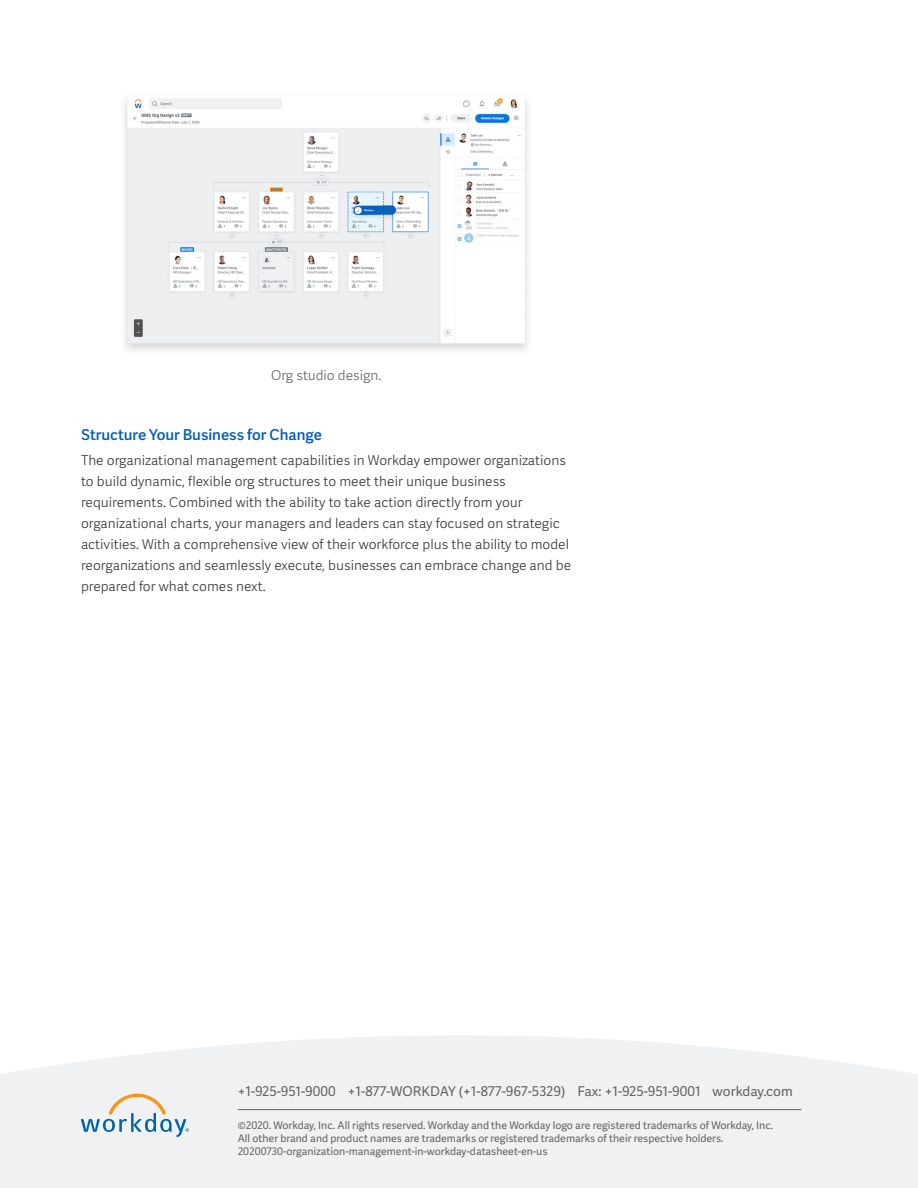
<style>
.page{position:relative;width:918px;height:1188px;background:#fff}
.page>*{position:absolute;margin:0;border:0;box-sizing:border-box;transform-origin:0 0}
.Heading_2{font:500 15px "Workday Adelle Sans";color:#005cb9}
.Body{font:300 13.5px/21px "Workday Adelle Sans";color:#333}
.t1{font:13.5px "Workday Adelle Sans";letter-spacing:.005em;color:#616161}
.t2{font:300 13.5px "Workday Adelle Sans";color:#616161}
.Footer__Copyright{font:10.5px/12.8px "Workday Adelle Sans";color:#616161}
</style>
<div class="page">
<svg style="left:0;top:1035px;width:918px;height:153px;fill:#f0f1f2"></svg>
<svg style="left:81px;top:1094px;width:108px;height:43px"></svg>
<hr style="left:238px;top:1109px;width:563px;height:1px;background:#616161">
<img style="left:124px;top:98px;width:404px;height:253px">
<p class="t2" style="left:271px;top:367px;width:112px">Org studio design.</p>
<p class="Heading_2" style="left:81px;top:426px;width:242px">Structure Your Business for Change</p>
<p class="Body" style="left:81px;top:450px;width:492px">The organizational management capabilities in Workday empower organizations to build dynamic, flexible org structures to meet their unique business requirements. Combined with the ability to take action directly from your organizational charts, your managers and leaders can stay focused on strategic activities. With a comprehensive view of their workforce plus the ability to model reorganizations and seamlessly execute, businesses can embrace change and be prepared for what comes next.</p>
<p class="t1" style="left:238px;top:1084px;width:557px">+1-925-951-9000 +1-877-WORKDAY (+1-877-967-5329) Fax: +1-925-951-9001 workday.com</p>
<p class="Footer__Copyright" style="left:238px;top:1119px;width:537px">©2020. Workday, Inc. All rights reserved. Workday and the Workday logo are registered trademarks of Workday, Inc.<br>All other brand and product names are trademarks or registered trademarks of their respective holders.<br>20200730-organization-management-in-workday-datasheet-en-us</p>
</div>
